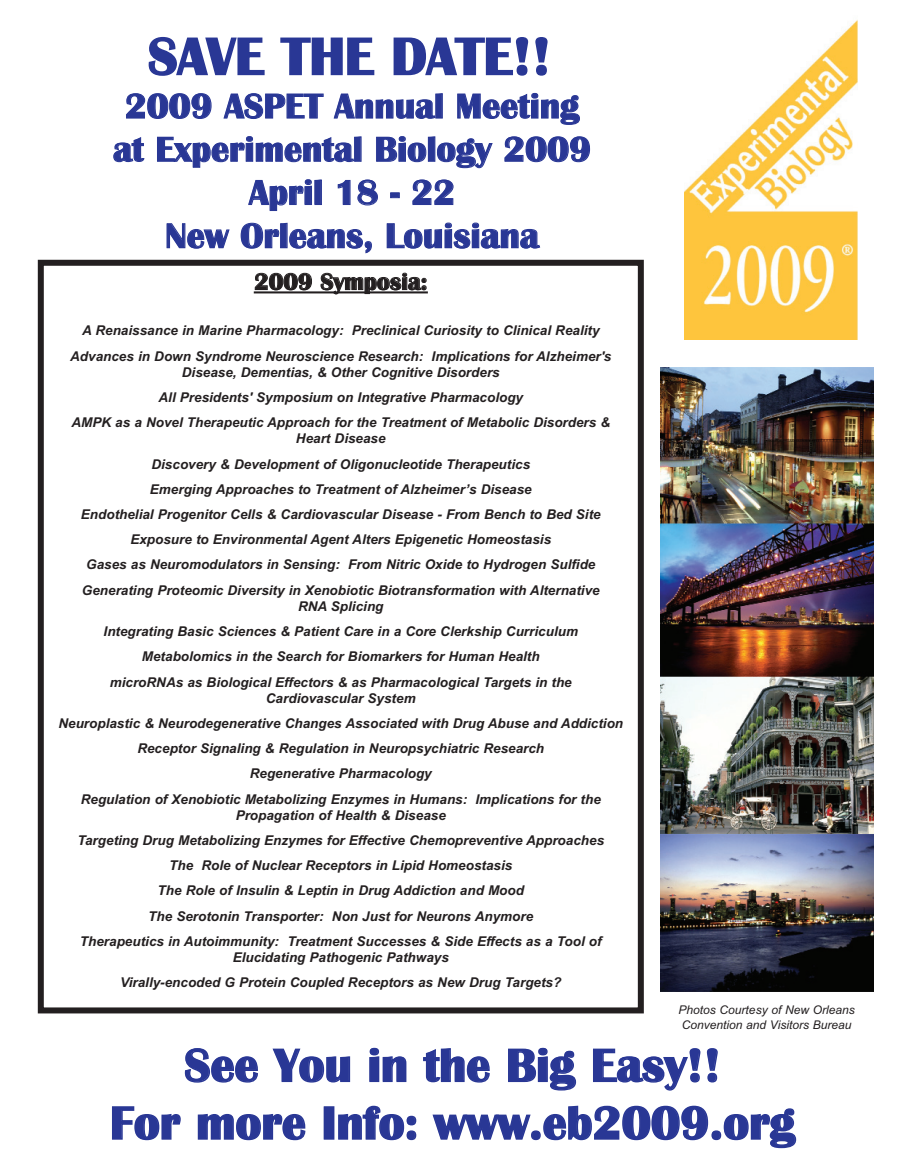
<style>
.page{position:relative;width:905px;height:1175px;background:#fff}
.page>*{position:absolute;margin:0;border:0;box-sizing:border-box;transform-origin:0 0}
.t1{font:700 54px "Britannic";color:#293795}
.t2{font:700 48px/57.6px "Britannic";color:#293795;text-align:center}
.t3{font:700 36px/43.2px "Britannic";color:#293795;text-align:center}
.t4{font:700 24px "Britannic";color:#231f20}
.t5{font:italic 700 13.5px/25.2px "Arial";color:#231f20;text-align:center}
.t6{font:italic 12px/14.4px "Arial";color:#231f20}
</style>
<div class="page">
<svg style="left:148px;top:36px;width:117px;height:40px"></svg>
<svg style="left:280px;top:37px;width:95px;height:39px"></svg>
<svg style="left:393px;top:37px;width:155px;height:39px"></svg>
<svg style="left:126px;top:93px;width:86px;height:26px"></svg>
<svg style="left:223px;top:93px;width:101px;height:26px"></svg>
<svg style="left:333px;top:93px;width:110px;height:26px"></svg>
<svg style="left:457px;top:92px;width:123px;height:33px"></svg>
<svg style="left:113px;top:137px;width:32px;height:26px"></svg>
<svg style="left:157px;top:136px;width:205px;height:32px"></svg>
<svg style="left:376px;top:136px;width:117px;height:33px"></svg>
<svg style="left:504px;top:136px;width:86px;height:27px"></svg>
<svg style="left:248px;top:179px;width:74px;height:32px"></svg>
<svg style="left:337px;top:179px;width:14px;height:26px"></svg>
<svg style="left:357px;top:179px;width:21px;height:27px"></svg>
<div style="left:390px;top:192px;width:10px;height:6px;border:1px solid #293795"></div>
<svg style="left:412px;top:179px;width:42px;height:26px"></svg>
<svg style="left:166px;top:223px;width:64px;height:26px"></svg>
<svg style="left:240px;top:222px;width:132px;height:32px"></svg>
<svg style="left:386px;top:222px;width:155px;height:27px"></svg>
<svg style="left:254px;top:272px;width:58px;height:18px"></svg>
<svg style="left:320px;top:272px;width:106px;height:22px"></svg>
<hr style="left:254px;top:291px;width:174px;height:2px;background:#231f20">
<div style="left:38px;top:260px;width:605px;height:753px;border:6px solid #231f20"></div>
<img style="left:684px;top:20px;width:173px;height:320px">
<svg style="left:184px;top:1048px;width:74px;height:35px"></svg>
<svg style="left:272px;top:1048px;width:79px;height:35px"></svg>
<svg style="left:369px;top:1047px;width:38px;height:35px"></svg>
<svg style="left:423px;top:1048px;width:67px;height:35px"></svg>
<svg style="left:508px;top:1047px;width:68px;height:44px"></svg>
<svg style="left:593px;top:1048px;width:125px;height:43px"></svg>
<svg style="left:112px;top:1106px;width:69px;height:34px"></svg>
<svg style="left:197px;top:1113px;width:109px;height:27px"></svg>
<div style="left:324px;top:1106px;width:10px;height:33px;border:1px solid #293795"></div>
<svg style="left:338px;top:1105px;width:79px;height:35px"></svg>
<svg style="left:432px;top:1114px;width:99px;height:26px"></svg>
<div style="left:531px;top:1130px;width:9px;height:10px;border:1px solid #293795;border-radius:50%"></div>
<svg style="left:543px;top:1105px;width:165px;height:35px"></svg>
<div style="left:711px;top:1130px;width:10px;height:10px;border:1px solid #293795;border-radius:50%"></div>
<svg style="left:723px;top:1108px;width:73px;height:40px"></svg>
<img style="left:660px;top:367px;width:213px;height:624px">
<h1 class="t1" style="left:148px;top:26px;width:405px">SAVE THE DATE!!</h1>
<h3 class="t3" style="left:113px;top:85px;width:479px">2009 ASPET Annual Meeting at Experimental Biology 2009<br>April 18 - 22<br>New Orleans, Louisiana</h3>
<h3 class="t4" style="left:254px;top:268px;width:175px">2009 Symposia:</h3>
<p class="t5" style="left:70px;top:318px;width:543px">A Renaissance in Marine Pharmacology: Preclinical Curiosity to Clinical Reality<br>Advances in Down Syndrome Neuroscience Research: Implications for Alzheimer's</p>
<p class="t5" style="left:71px;top:360px;width:540px">Disease, Dementias, &amp; Other Cognitive Disorders<br>All Presidents' Symposium on Integrative Pharmacology<br>AMPK as a Novel Therapeutic Approach for the Treatment of Metabolic Disorders &amp;</p>
<p class="t5" style="left:81px;top:426px;width:521px">Heart Disease<br>Discovery &amp; Development of Oligonucleotide Therapeutics<br>Emerging Approaches to Treatment of Alzheimer’s Disease<br>Endothelial Progenitor Cells &amp; Cardiovascular Disease - From Bench to Bed Site Exposure to Environmental Agent Alters Epigenetic Homeostasis<br>Gases as Neuromodulators in Sensing: From Nitric Oxide to Hydrogen Sulfide Generating Proteomic Diversity in Xenobiotic Biotransformation with Alternative</p>
<p class="t5" style="left:104px;top:594px;width:476px">RNA Splicing<br>Integrating Basic Sciences &amp; Patient Care in a Core Clerkship Curriculum Metabolomics in the Search for Biomarkers for Human Health microRNAs as Biological Effectors &amp; as Pharmacological Targets in the</p>
<p class="t5" style="left:58px;top:686px;width:566px">Cardiovascular System<br>Neuroplastic &amp; Neurodegenerative Changes Associated with Drug Abuse and Addiction Receptor Signaling &amp; Regulation in Neuropsychiatric Research<br>Regenerative Pharmacology<br>Regulation of Xenobiotic Metabolizing Enzymes in Humans: Implications for the</p>
<p class="t5" style="left:77px;top:803px;width:528px">Propagation of Health &amp; Disease<br>Targeting Drug Metabolizing Enzymes for Effective Chemopreventive Approaches The Role of Nuclear Receptors in Lipid Homeostasis<br>The Role of Insulin &amp; Leptin in Drug Addiction and Mood<br>The Serotonin Transporter: Non Just for Neurons Anymore<br>Therapeutics in Autoimmunity: Treatment Successes &amp; Side Effects as a Tool of</p>
<p class="t5" style="left:120px;top:945px;width:442px">Elucidating Pathogenic Pathways<br>Virally-encoded G Protein Coupled Receptors as New Drug Targets?</p>
<p class="t6" style="left:678px;top:1003px;width:178px">Photos Courtesy of New Orleans<br>Convention and Visitors Bureau</p>
<h2 class="t2" style="left:110px;top:1037px;width:687px">See You in the Big Easy!!<br>For more Info: www.eb2009.org</h2>
</div>
